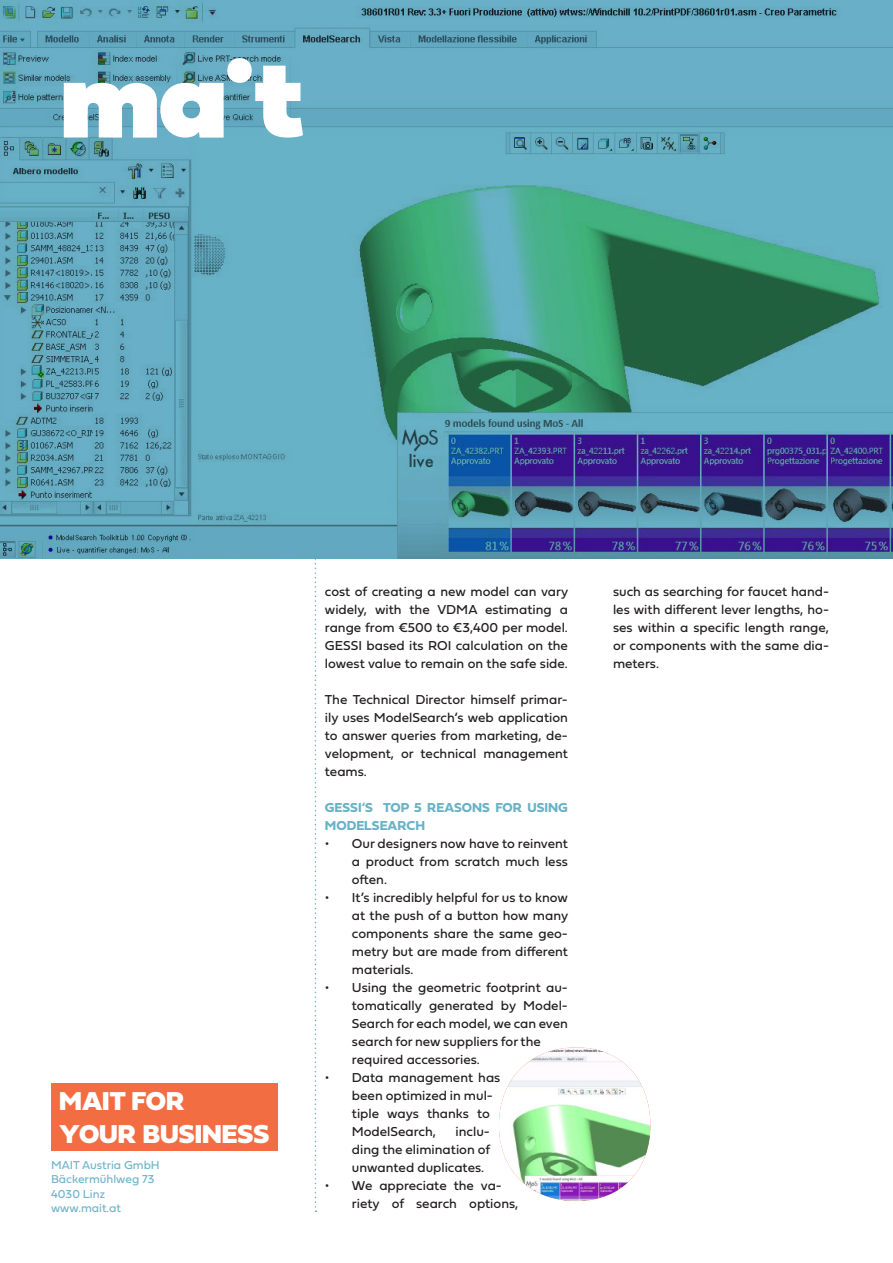
<style>
.page{position:relative;width:893px;height:1263px;background:#fff}
.page>*{position:absolute;margin:0;border:0;box-sizing:border-box;transform-origin:0 0}
.t1{font:27px "Fieldwork Geo Black";color:#fff}
.t2{font:13.5px/18px "Fieldwork Geo Regular";color:#231f20;text-align:justify}
.t3{font:13.5px/18px "Fieldwork Geo Bold";color:#68b2c7}
.t4{font:12px "Fieldwork Geo Regular";color:#72b5cc}
</style>
<div class="page">
<svg style="left:315px;top:558px;width:1px;height:654px"></svg>
<svg style="left:0;top:0;width:893px;height:558px;background:#579aab"></svg>
<img style="left:499px;top:1047px;width:151px;height:154px;border-radius:75px">
<svg style="left:255px;top:66px;width:48px;height:72px"></svg>
<svg style="left:64px;top:83px;width:160px;height:55px"></svg>
<div style="left:227px;top:58px;width:25px;height:25px;background:#fff;border-radius:50%"></div>
<div style="left:51px;top:1083px;width:227px;height:68px;background:#f36d43"></div>
<p class="t1" style="left:59px;top:1077px;width:127px">MAIT FOR</p>
<p class="t1" style="left:59px;top:1109px;width:212px">YOUR BUSINESS</p>
<p class="t4" style="left:51px;top:1155px;width:110px">MAIT Austria GmbH</p>
<p class="t4" style="left:51px;top:1170px;width:105px">Bäckermühlweg 73</p>
<p class="t4" style="left:51px;top:1184px;width:56px">4030 Linz</p>
<p class="t4" style="left:51px;top:1198px;width:71px">www.mait.at</p>
<p class="t2" style="left:325px;top:582px;width:245px">cost of creating a new model can vary widely, with the VDMA estimating a range from €500 to €3,400 per model.<br>GESSI based its ROI calculation on the lowest value to remain on the safe side.</p>
<p class="t2" style="left:325px;top:690px;width:245px">The Technical Director himself primar&shy;ily uses ModelSearch‘s web application to answer queries from marketing, de&shy;velopment, or technical management teams.</p>
<p class="t3" style="left:325px;top:798px;width:245px">GESSI‘S TOP 5 REASONS FOR USING<br>MODELSEARCH</p>
<p class="t2" style="left:352px;top:834px;width:218px;text-indent:-27px">• Our designers now have to reinvent a product from scratch much less often.</p>
<p class="t2" style="left:352px;top:888px;width:218px;text-indent:-27px">• It’s incredibly helpful for us to know at the push of a button how many components share the same geo&shy;metry but are made from different materials.</p>
<p class="t2" style="left:352px;top:978px;width:218px;text-align:left;text-indent:-27px">• Using the geometric footprint au&shy;tomatically generated by Model-<br>Search for each model, we can even search for new suppliers for the required accessories.</p>
<p class="t2" style="left:352px;top:1068px;width:150px;text-align:left;text-indent:-27px">• Data management has been optimized in mul&shy;tiple ways thanks to<br>ModelSearch,</p>
<p class="t2" style="left:352px;top:1122px;width:140px;text-indent:104px">inclu&shy;ding the elimination of unwanted duplicates.</p>
<p class="t2" style="left:352px;top:1176px;width:168px;text-indent:-27px">• We appreciate the va&shy;riety of search options,</p>
<p class="t2" style="left:613px;top:582px;width:217px">such as searching for faucet hand&shy;les with different lever lengths, ho&shy;ses within a specific length range, or components with the same dia&shy;meters.</p>
</div>
